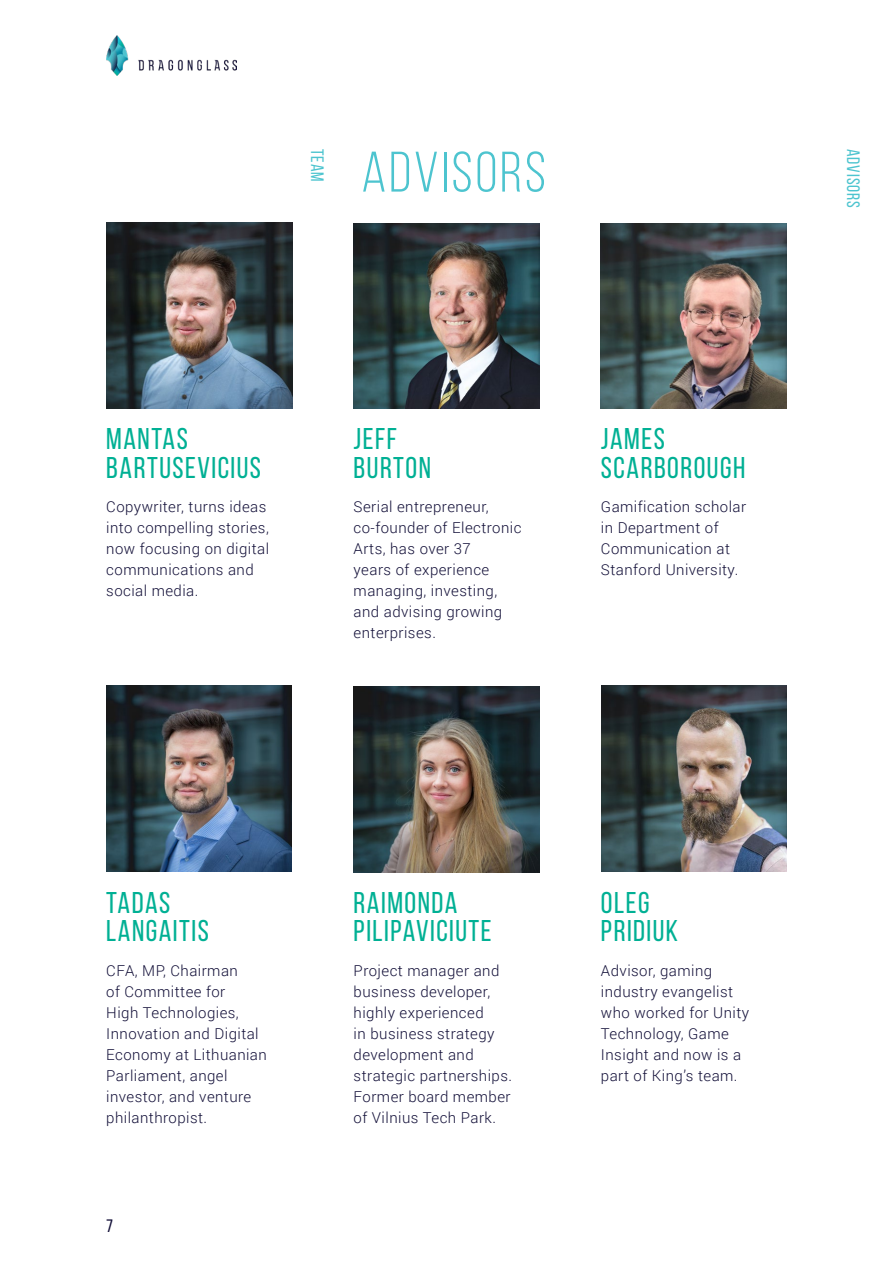
<style>
.page{position:relative;width:893px;height:1263px;background:#fff}
.page>*{position:absolute;margin:0;border:0;box-sizing:border-box;transform-origin:0 0}
.t1{font:57px "Bebas Neue";letter-spacing:.05em;color:#4dc4cf}
.subtitle_name{font:30px/28.5px "Bebas Neue";letter-spacing:.05em;color:#00b094}
.page_side_content{font:18px "Bebas Neue";letter-spacing:.05em;color:#4dc4cf}
.t2{font:18px "Bebas Neue";color:#120f38}
.text_team{font:300 15px/21px "Roboto";letter-spacing:.03em;color:#120f38}
</style>
<div class="page">
<img style="left:106px;top:36px;width:131px;height:39px">
<img style="left:106px;top:223px;width:186px;height:186px">
<img style="left:354px;top:223px;width:185px;height:186px">
<img style="left:106px;top:686px;width:186px;height:186px">
<img style="left:354px;top:687px;width:185px;height:185px">
<img style="left:601px;top:223px;width:186px;height:186px">
<img style="left:601px;top:686px;width:186px;height:185px">
<p class="page_side_content" style="left:327px;top:149px;width:34px;rotate:90deg">TEAM</p>
<p class="page_side_content" style="left:863px;top:149px;width:60px;rotate:90deg">ADVISORS</p>
<p class="t1" style="left:361px;top:141px;width:186px">ADVISORS</p>
<p class="subtitle_name" style="left:106px;top:424px;width:156px">MANTAS<br>BARTUSEVICIUS</p>
<p class="text_team" style="left:106px;top:495px;width:164px">Copywriter, turns ideas into compelling stories, now focusing on digital communications and social media.</p>
<p class="subtitle_name" style="left:354px;top:424px;width:45px">JEFF</p>
<p class="subtitle_name" style="left:354px;top:453px;width:79px">BURTON</p>
<p class="text_team" style="left:354px;top:495px;width:169px">Serial entrepreneur, co-founder of Electronic<br>Arts, has over 37<br>years of experience managing, investing, and advising growing enterprises.</p>
<p class="subtitle_name" style="left:601px;top:424px;width:146px">JAMES<br>SCARBOROUGH</p>
<p class="text_team" style="left:601px;top:495px;width:147px">Gamification scholar in Department of<br>Communication at<br>Stanford University.</p>
<p class="subtitle_name" style="left:106px;top:888px;width:104px">TADAS<br>LANGAITIS</p>
<p class="text_team" style="left:106px;top:959px;width:162px">CFA, MP, Chairman<br>of Committee for<br>High Technologies,<br>Innovation and Digital<br>Economy at Lithuanian<br>Parliament, angel investor, and venture philanthropist.</p>
<p class="t2" style="left:106px;top:1216px;width:8px">7</p>
<p class="subtitle_name" style="left:354px;top:888px;width:140px">RAIMONDA<br>PILIPAVICIUTE</p>
<p class="text_team" style="left:354px;top:959px;width:160px">Project manager and business developer, highly experienced<br>in business strategy development and strategic partnerships.<br>Former board member of Vilnius Tech Park.</p>
<p class="subtitle_name" style="left:601px;top:888px;width:50px">OLEG</p>
<p class="subtitle_name" style="left:601px;top:916px;width:79px">PRIDIUK</p>
<p class="text_team" style="left:601px;top:959px;width:150px">Advisor, gaming industry evangelist who worked for Unity<br>Technology, Game<br>Insight and now is a part of King’s team.</p>
</div>
